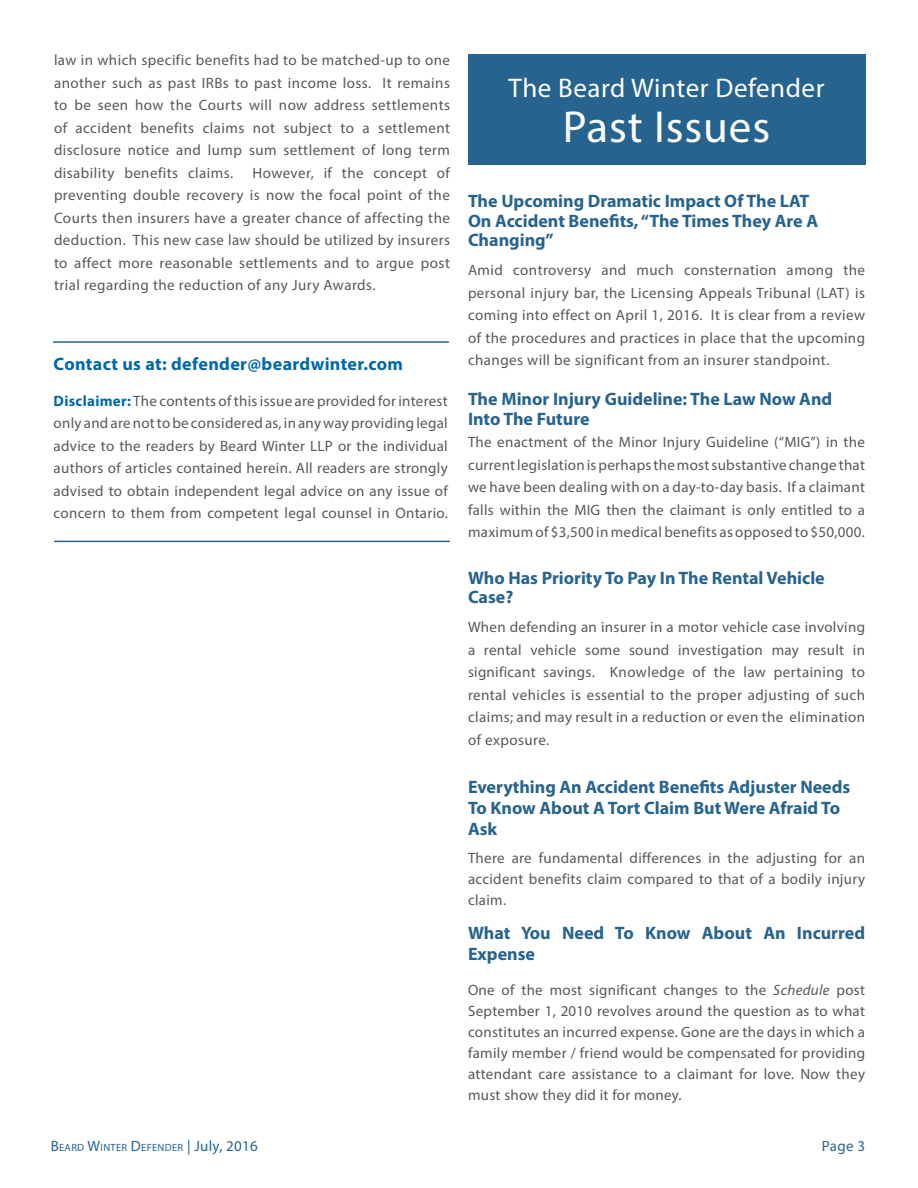
<style>
.page{position:relative;width:918px;height:1188px;background:#fff}
.page>*{position:absolute;margin:0;border:0;box-sizing:border-box;transform-origin:0 0}
.t1{font:45px "Myriad Pro";letter-spacing:.02em;color:#fff}
.t2{font:27px "Myriad Pro";letter-spacing:.02em;color:#fff}
.t3{font:700 18px/19.5px "Myriad Pro";color:#27638f}
.t4{font:700 18px "Myriad Pro";letter-spacing:.02em;color:#0068a9}
.t5{font:15px/22.5px "Myriad Pro";letter-spacing:.02em;color:#57585a;text-align:justify}
.t6{font:15px "Myriad Pro";color:#27638f}
.t7{font:10.5px "Myriad Pro";letter-spacing:.03em;color:#27638f}
.s1{font-weight:700;color:#0068a9}
.s2{font-style:italic}
.s3{font-size:15px}
</style>
<div class="page">
<hr style="left:53px;top:341px;width:396px;height:2px;background:#27638f">
<hr style="left:54px;top:541px;width:396px;height:1px;background:#27638f">
<div style="left:468px;top:54px;width:397px;height:110px;background:#27638f"></div>
<p class="t5" style="left:54px;top:49px;width:398px">law in which specific benefits had to be matched-up to one another such as past IRBs to past income loss. It remains to be seen how the Courts will now address settlements of accident benefits claims not subject to a settlement disclosure notice and lump sum settlement of long term disability benefits claims.</p>
<p class="t5" style="left:54px;top:161px;width:398px;text-indent:199px">However, if the concept of preventing double recovery is now the focal point of the Courts then insurers have a greater chance of affecting the deduction. This new case law should be utilized by insurers to affect more reasonable settlements and to argue post trial regarding the reduction of any Jury Awards.</p>
<p class="t4" style="left:54px;top:352px;width:351px">Contact us at: defender@beardwinter.com</p>
<p class="t5" style="left:54px;top:389px;width:396px"><span class="s1">Disclaimer:</span> The contents of this issue are provided for interest only and are not to be considered as, in any way providing legal advice to the readers by Beard Winter LLP or the individual authors of articles contained herein. All readers are strongly advised to obtain independent legal advice on any issue of concern to them from competent legal counsel in Ontario.</p>
<h2 class="t2" style="left:509px;top:71px;width:317px">The Beard Winter Defender</h2>
<h1 class="t1" style="left:563px;top:99px;width:209px">Past Issues</h1>
<p class="t3" style="left:468px;top:191px;width:352px">The Upcoming Dramatic Impact Of The LAT<br>On Accident Benefits, “The Times They Are A<br>Changing”</p>
<p class="t5" style="left:468px;top:259px;width:399px">Amid controversy and much consternation among the personal injury bar, the Licensing Appeals Tribunal (LAT) is coming into effect on April 1, 2016. It is clear from a review of the procedures and practices in place that the upcoming changes will be significant from an insurer standpoint.</p>
<p class="t3" style="left:468px;top:389px;width:366px">The Minor Injury Guideline: The Law Now And<br>Into The Future</p>
<p class="t5" style="left:468px;top:431px;width:399px">The enactment of the Minor Injury Guideline (“MIG”) in the current legislation is perhaps the most substantive change that we have been dealing with on a day-to-day basis. If a claimant falls within the MIG then the claimant is only entitled to a maximum of $3,500 in medical benefits as opposed to $50,000.</p>
<p class="t3" style="left:468px;top:567px;width:358px">Who Has Priority To Pay In The Rental Vehicle<br>Case?</p>
<p class="t5" style="left:468px;top:616px;width:399px">When defending an insurer in a motor vehicle case involving a rental vehicle some sound investigation may result in significant savings. Knowledge of the law pertaining to rental vehicles is essential to the proper adjusting of such claims; and may result in a reduction or even the elimination of exposure.</p>
<p class="t3" style="left:468px;top:776px;width:384px;line-height:21px">Everything An Accident Benefits Adjuster Needs<br>To Know About A Tort Claim But Were Afraid To<br>Ask</p>
<p class="t5" style="left:468px;top:847px;width:399px;line-height:21px">There are fundamental differences in the adjusting for an accident benefits claim compared to that of a bodily injury claim.</p>
<p class="t3" style="left:468px;top:922px;width:399px;line-height:21px">What You Need To Know About An Incurred<br>Expense</p>
<p class="t5" style="left:468px;top:979px;width:399px;line-height:21px">One of the most significant changes to the <span class="s2">Schedule</span> post September 1, 2010 revolves around the question as to what constitutes an incurred expense. Gone are the days in which a family member / friend would be compensated for providing attendant care assistance to a claimant for love. Now they must show they did it for money.</p>
<p class="t7" style="left:51px;top:1141px;width:209px"><span class="s3">B</span>EARD <span class="s3">W</span>INTER <span class="s3">D</span>EFENDER <span class="s3">| July, 2016</span></p>
<p class="t6" style="left:822px;top:1137px;width:45px">Page 3</p>
</div>
